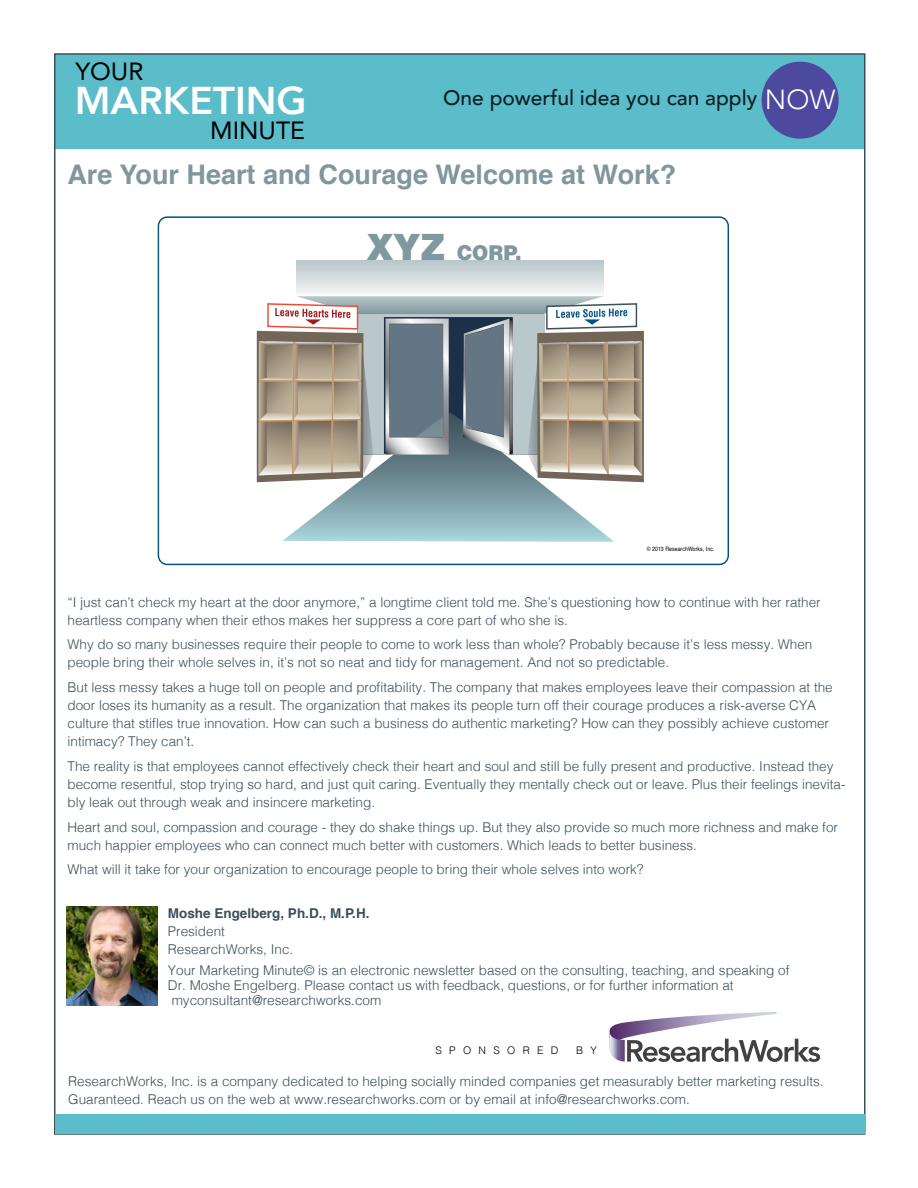
<style>
.page{position:relative;width:918px;height:1188px;background:#fff}
.page>*{position:absolute;margin:0;border:0;box-sizing:border-box;transform-origin:0 0}
.t1{font:800 38.7px "Avenir";color:#fff}
.t2{font:700 27px "Helvetica";color:#81979e}
.t3{font:24.9px "Avenir";color:#000}
.t4{font:500 21px "Avenir";color:#0c1f27}
.t5{font:900 20.4px "Helvetica LT Std";color:#80989f;scale:.96 1}
.t6{font:300 13.5px/18px "Helvetica";color:#3a4f5a}
.t7{font:700 13.5px "Helvetica";color:#3a4f5a}
.t8{font:300 10.5px "Helvetica";letter-spacing:.7em;color:#000}
.t9{font:6px "Helvetica";letter-spacing:.01em;color:#010101;scale:.86 1}
.s1{font-weight:300;font-size:27.6px;color:#fff}
.s2{font-size:36.3px}
</style>
<div class="page">
<div style="left:54px;top:54px;width:811px;height:95px;background:#5cbdca"></div>
<div style="left:762px;top:62px;width:77px;height:77px;background:#4d499e;border-radius:50%"></div>
<div style="left:55px;top:1115px;width:810px;height:19px;background:#5cbdca"></div>
<img style="left:67px;top:907px;width:91px;height:98px">
<svg style="left:610px;top:1012px;width:210px;height:50px"></svg>
<svg style="left:296px;top:261px;width:307px;height:32px"></svg>
<svg style="left:256px;top:296px;width:388px;height:246px"></svg>
<h3 class="t3" style="left:75px;top:51px;width:70px">YOUR</h3>
<h1 class="t1" style="left:75px;top:71px;width:233px">MARKETING</h1>
<h3 class="t3" style="left:210px;top:110px;width:96px">MINUTE</h3>
<h3 class="t4" style="left:443px;top:79px;width:394px">One powerful idea you can apply <span class="s1">NOW</span></h3>
<h2 class="t2" style="left:68px;top:153px;width:610px">Are Your Heart and Courage Welcome at Work?</h2>
<h3 class="t5" style="left:367px;top:240px;width:163px"><span class="s2">XYZ</span> CORP.</h3>
<p class="t9" style="left:647px;top:544px;width:80px">© 2013 ResearchWorks, Inc.</p>
<p class="t6" style="left:67px;top:592px;width:755px">“I just can’t check my heart at the door anymore,” a longtime client told me. She’s questioning how to continue with her rather heartless company when their ethos makes her suppress a core part of who she is.</p>
<p class="t6" style="left:67px;top:635px;width:746px">Why do so many businesses require their people to come to work less than whole? Probably because it’s less messy. When people bring their whole selves in, it’s not so neat and tidy for management. And not so predictable.</p>
<p class="t6" style="left:67px;top:677px;width:767px">But less messy takes a huge toll on people and profitability. The company that makes employees leave their compassion at the door loses its humanity as a result. The organization that makes its people turn off their courage produces a risk-averse CYA culture that stifles true innovation. How can such a business do authentic marketing? How can they possibly achieve customer intimacy? They can’t.</p>
<p class="t6" style="left:67px;top:756px;width:780px">The reality is that employees cannot effectively check their heart and soul and still be fully present and productive. Instead they become resentful, stop trying so hard, and just quit caring. Eventually they mentally check out or leave. Plus their feelings inevita&shy;bly leak out through weak and insincere marketing.</p>
<p class="t6" style="left:67px;top:817px;width:772px">Heart and soul, compassion and courage - they do shake things up. But they also provide so much more richness and make for much happier employees who can connect much better with customers. Which leads to better business.</p>
<p class="t6" style="left:67px;top:860px;width:578px">What will it take for your organization to encourage people to bring their whole selves into work?</p>
<p class="t7" style="left:168px;top:902px;width:203px">Moshe Engelberg, Ph.D., M.P.H.</p>
<p class="t6" style="left:168px;top:921px;width:127px">President<br>ResearchWorks, Inc.</p>
<p class="t6" style="left:168px;top:962px;width:623px;line-height:15px">Your Marketing Minute© is an electronic newsletter based on the consulting, teaching, and speaking of<br>Dr. Moshe Engelberg. Please contact us with feedback, questions, or for further information at myconsultant@researchworks.com</p>
<p class="t8" style="left:436px;top:1041px;width:124px">SPONSORED</p>
<p class="t8" style="left:576px;top:1041px;width:22px">B Y</p>
<p class="t6" style="left:68px;top:1072px;width:757px">ResearchWorks, Inc. is a company dedicated to helping socially minded companies get measurably better marketing results.<br>Guaranteed. Reach us on the web at www.researchworks.com or by email at info@researchworks.com.</p>
</div>
